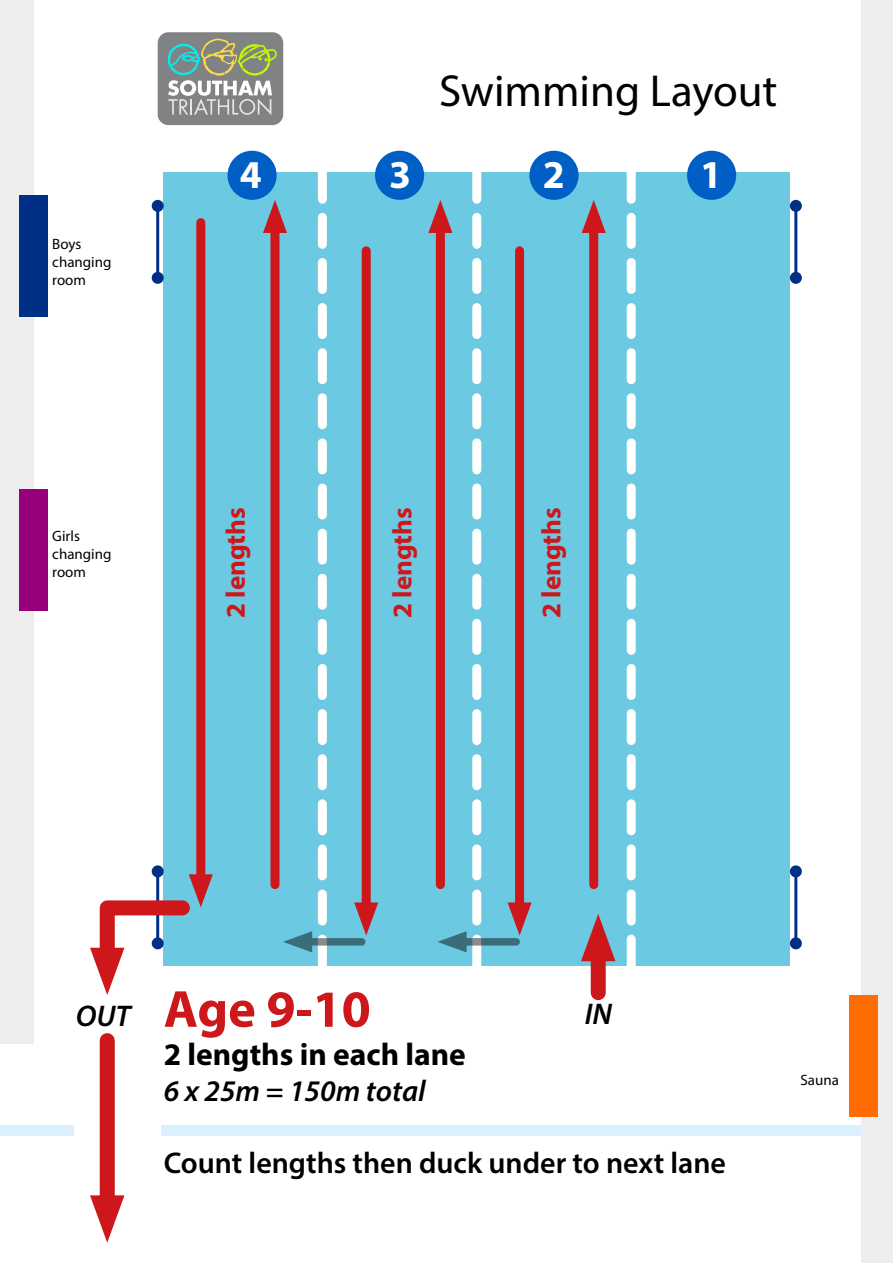
<style>
.page{position:relative;width:893px;height:1263px;background:#fff}
.page>*{position:absolute;margin:0;border:0;box-sizing:border-box;transform-origin:0 0}
.t1{font:700 52.5px "Myriad Pro";color:#cd171a}
.t2{font:45px "Myriad Pro";color:#000}
.t3{font:700 39.6px "Myriad Pro";color:#fff}
.t4{font:700 31.5px "Myriad Pro";color:#000}
.t5{font:600 30px "Myriad Pro";color:#000}
.t6{font:italic 600 30px "Myriad Pro";color:#000}
.t7{font:700 27px "Myriad Pro";color:#cd171a}
.t8{font:15px/18px "Myriad Pro";color:#000}
.s1{font-weight:600;font-style:italic;font-size:30px;color:#000}
</style>
<div class="page">
<div style="left:162px;top:1125px;width:700px;height:10px;background:#dbf0fd"></div>
<div style="left:0;top:1125px;width:73px;height:10px;background:#dbf0fd"></div>
<div style="left:164px;top:172px;width:626px;height:794px;background:#6cc9e2"></div>
<svg style="left:318px;top:172px;width:9px;height:794px"></svg>
<svg style="left:627px;top:172px;width:9px;height:794px"></svg>
<div style="left:227px;top:151px;width:50px;height:49px;background:#005fc4;border-radius:50%"></div>
<div style="left:375px;top:151px;width:49px;height:49px;background:#005fc4;border-radius:50%"></div>
<div style="left:529px;top:151px;width:50px;height:49px;background:#005fc4;border-radius:50%"></div>
<div style="left:687px;top:151px;width:49px;height:49px;background:#005fc4;border-radius:50%"></div>
<hr style="left:156px;top:206px;width:3px;height:72px;background:#002f87">
<div style="left:152px;top:200px;width:12px;height:12px;background:#002f87;border-radius:50%"></div>
<div style="left:152px;top:272px;width:12px;height:12px;background:#002f87;border-radius:50%"></div>
<div style="left:152px;top:865px;width:12px;height:12px;background:#002f87;border-radius:50%"></div>
<hr style="left:794px;top:206px;width:3px;height:72px;background:#002f87">
<div style="left:790px;top:200px;width:12px;height:12px;background:#002f87;border-radius:50%"></div>
<div style="left:790px;top:272px;width:12px;height:12px;background:#002f87;border-radius:50%"></div>
<hr style="left:794px;top:871px;width:3px;height:72px;background:#002f87">
<div style="left:790px;top:865px;width:12px;height:12px;background:#002f87;border-radius:50%"></div>
<div style="left:790px;top:937px;width:12px;height:12px;background:#002f87;border-radius:50%"></div>
<div style="left:0;top:0;width:34px;height:1044px;background:#ededed"></div>
<div style="left:862px;top:0;width:31px;height:1263px;background:#ededed"></div>
<div style="left:19px;top:196px;width:29px;height:121px;background:#002f87"></div>
<div style="left:19px;top:489px;width:29px;height:121px;background:#98007b"></div>
<div style="left:849px;top:995px;width:28px;height:121px;background:#ff6d00"></div>
<div style="left:158px;top:32px;width:125px;height:93px;background:#818284;border-radius:11px"></div>
<svg style="left:157px;top:38px;width:120px;height:77px"></svg>
<div style="left:454px;top:938px;width:62px;height:7px;background:#3a6c7a"></div>
<svg style="left:312px;top:938px;width:50px;height:7px"></svg>
<svg style="left:283px;top:931px;width:29px;height:21px"></svg>
<div style="left:591px;top:942px;width:15px;height:51px;background:#cd171a"></div>
<svg style="left:581px;top:914px;width:34px;height:47px"></svg>
<div style="left:589px;top:219px;width:9px;height:666px;background:#cd171a"></div>
<svg style="left:582px;top:200px;width:24px;height:33px"></svg>
<svg style="left:428px;top:172px;width:53px;height:794px"></svg>
<div style="left:270px;top:219px;width:9px;height:666px;background:#cd171a"></div>
<svg style="left:263px;top:200px;width:24px;height:33px"></svg>
<div style="left:515px;top:251px;width:9px;height:665px;background:#cd171a"></div>
<svg style="left:507px;top:902px;width:25px;height:33px"></svg>
<div style="left:362px;top:251px;width:9px;height:665px;background:#cd171a"></div>
<svg style="left:354px;top:902px;width:24px;height:33px"></svg>
<div style="left:196px;top:223px;width:9px;height:665px;background:#cd171a"></div>
<svg style="left:90px;top:874px;width:123px;height:121px"></svg>
<div style="left:100px;top:1040px;width:15px;height:175px;background:#cd171a"></div>
<svg style="left:90px;top:1195px;width:34px;height:48px"></svg>
<p class="t8" style="left:52px;top:235px;width:61px">Boys changing room</p>
<p class="t8" style="left:52px;top:527px;width:61px">Girls changing room</p>
<h2 class="t2" style="left:439px;top:63px;width:340px">Swimming Layout</h2>
<h3 class="t3" style="left:240px;top:149px;width:23px">4</h3>
<h3 class="t3" style="left:389px;top:149px;width:23px">3</h3>
<h3 class="t3" style="left:543px;top:149px;width:23px">2</h3>
<h3 class="t3" style="left:700px;top:149px;width:23px">1</h3>
<h3 class="t7" style="left:218px;top:618px;width:113px;rotate:-90deg">2 lengths</h3>
<h3 class="t7" style="left:385px;top:618px;width:113px;rotate:-90deg">2 lengths</h3>
<h3 class="t7" style="left:534px;top:618px;width:113px;rotate:-90deg">2 lengths</h3>
<h1 class="t1" style="left:76px;top:975px;width:297px"><span class="s1">OUT</span> Age 9-10</h1>
<h3 class="t4" style="left:164px;top:1033px;width:304px">2 lengths in each lane</h3>
<h3 class="t6" style="left:164px;top:1071px;width:263px">6 x 25m = 150m total</h3>
<h3 class="t6" style="left:585px;top:995px;width:29px">IN</h3>
<h3 class="t5" style="left:164px;top:1143px;width:564px">Count lengths then duck under to next lane</h3>
<p class="t8" style="left:800px;top:1071px;width:40px">Sauna</p>
</div>
